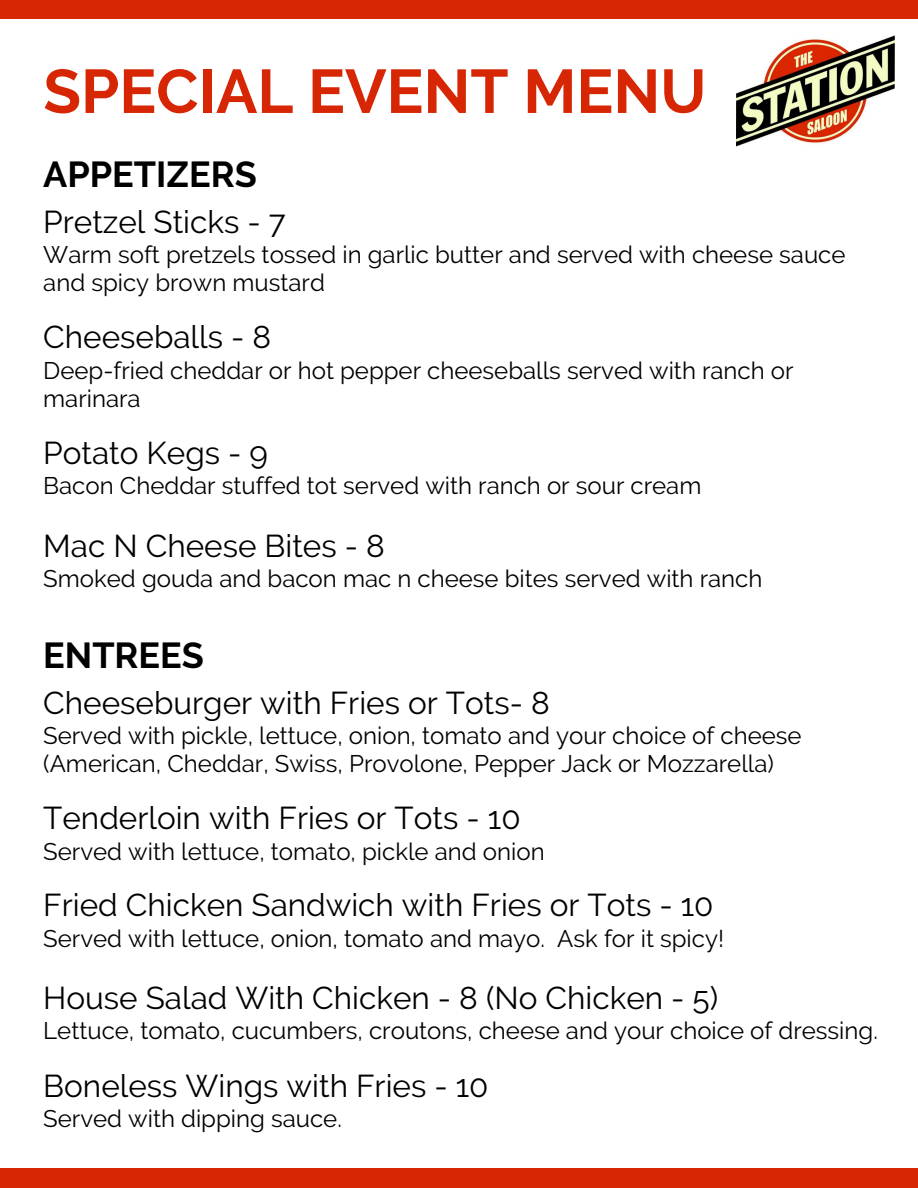
<style>
.page{position:relative;width:918px;height:1188px;background:#fff}
.page>*{position:absolute;margin:0;border:0;box-sizing:border-box;transform-origin:0 0}
.t1{font:700 61.5px "Raleway";color:#d72604}
.t2{font:700 36px "Raleway";color:#000}
.t3{font:31.5px "Raleway";color:#000}
.t4{font:24px/28.2px "Raleway";color:#000}
</style>
<div class="page">
<div style="left:0;top:0;width:918px;height:18px;background:#d72604"></div>
<div style="left:0;top:1169px;width:918px;height:19px;background:#d72604"></div>
<img style="left:737px;top:18px;width:157px;height:128px">
<p class="t1" style="left:43px;top:55px;width:665px">SPECIAL EVENT MENU</p>
<p class="t2" style="left:43px;top:154px;width:215px">APPETIZERS</p>
<p class="t3" style="left:43px;top:203px;width:244px">Pretzel Sticks - 7</p>
<p class="t4" style="left:43px;top:240px;width:804px">Warm soft pretzels tossed in garlic butter and served with cheese sauce and spicy brown mustard</p>
<p class="t3" style="left:43px;top:319px;width:229px">Cheeseballs - 8</p>
<p class="t4" style="left:43px;top:356px;width:752px">Deep-fried cheddar or hot pepper cheeseballs served with ranch or marinara</p>
<p class="t3" style="left:43px;top:434px;width:226px">Potato Kegs - 9</p>
<p class="t4" style="left:43px;top:472px;width:660px">Bacon Cheddar stuffed tot served with ranch or sour cream</p>
<p class="t3" style="left:43px;top:527px;width:343px">Mac N Cheese Bites - 8</p>
<p class="t4" style="left:43px;top:564px;width:721px">Smoked gouda and bacon mac n cheese bites served with ranch</p>
<p class="t2" style="left:43px;top:635px;width:162px">ENTREES</p>
<p class="t3" style="left:43px;top:684px;width:508px">Cheeseburger with Fries or Tots- 8</p>
<p class="t4" style="left:43px;top:722px;width:760px">Served with pickle, lettuce, onion, tomato and your choice of cheese (American, Cheddar, Swiss, Provolone, Pepper Jack or Mozzarella)</p>
<p class="t3" style="left:43px;top:800px;width:479px">Tenderloin with Fries or Tots - 10</p>
<p class="t4" style="left:43px;top:837px;width:503px">Served with lettuce, tomato, pickle and onion</p>
<p class="t3" style="left:43px;top:887px;width:672px">Fried Chicken Sandwich with Fries or Tots - 10</p>
<p class="t4" style="left:43px;top:924px;width:682px">Served with lettuce, onion, tomato and mayo. Ask for it spicy!</p>
<p class="t3" style="left:43px;top:979px;width:676px">House Salad With Chicken - 8 (No Chicken - 5)</p>
<p class="t4" style="left:43px;top:1016px;width:836px">Lettuce, tomato, cucumbers, croutons, cheese and your choice of dressing.</p>
<p class="t3" style="left:43px;top:1067px;width:447px">Boneless Wings with Fries - 10</p>
<p class="t4" style="left:43px;top:1105px;width:300px">Served with dipping sauce.</p>
</div>
